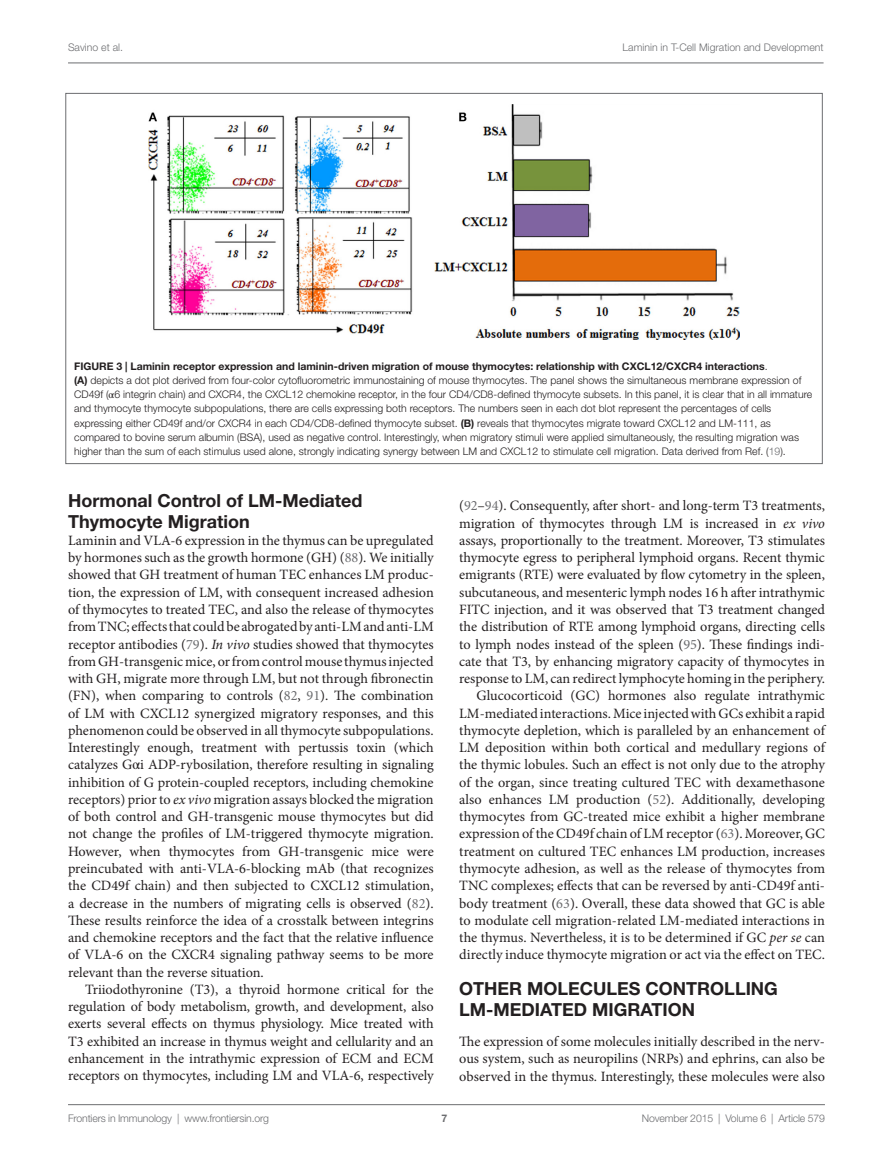
<style>
.page{position:relative;width:893px;height:1170px;background:#fff}
.page>*{position:absolute;margin:0;border:0;box-sizing:border-box;transform-origin:0 0}
.t1{font:700 18px/21px "Helvetica Neue LT Std";color:#231f20}
.t2{font:14.25px/17.2px "Minion Pro";color:#231f20;text-align:justify}
.t3{font:300 10.5px/14.2px "Helvetica Neue LT Std";color:#231f20}
.t4{font:300 10.5px "Helvetica Neue LT Std";letter-spacing:-.015em;color:#6c6d70}
.t5{font:700 10.5px "Helvetica Neue LT Std";color:#6c6d70}
.s1{font-weight:700}
.s2{font-family:"STIX General";font-weight:400}
.s3{color:#6c6d70}
.s4{font-style:italic}
.s5{font-family:"STIX General"}
</style>
<div class="page">
<img style="left:149px;top:105px;width:590px;height:234px">
<hr style="left:68px;top:1104px;width:757px;height:1px;background:#6c6d70">
<hr style="left:68px;top:63px;width:756px;height:1px;background:#6c6d70">
<p class="t4" style="left:68px;top:41px;width:57px">Savino et al.</p>
<p class="t4" style="left:623px;top:41px;width:202px">Laminin in T-Cell Migration and Development</p>
<p class="t3" style="left:74px;top:358px;width:739px"><span class="s1">FIGURE 3 | Laminin receptor expression and laminin-driven migration of mouse thymocytes: relationship with CXCL12/CXCR4 interactions</span>.<br><span class="s1">(A)</span> depicts a dot plot derived from four-color cytofluorometric immunostaining of mouse thymocytes. The panel shows the simultaneous membrane expression of CD49f (<span class="s2">α</span>6 integrin chain) and CXCR4, the CXCL12 chemokine receptor, in the four CD4/CD8-defined thymocyte subsets. In this panel, it is clear that in all immature and thymocyte thymocyte subpopulations, there are cells expressing both receptors. The numbers seen in each dot blot represent the percentages of cells expressing either CD49f and/or CXCR4 in each CD4/CD8-defined thymocyte subset. <span class="s1">(B)</span> reveals that thymocytes migrate toward CXCL12 and LM-111, as compared to bovine serum albumin (BSA), used as negative control. Interestingly, when migratory stimuli were applied simultaneously, the resulting migration was higher than the sum of each stimulus used alone, strongly indicating synergy between LM and CXCL12 to stimulate cell migration. Data derived from Ref. (<span class="s3">19</span>).</p>
<p class="t1" style="left:68px;top:489px;width:296px">Hormonal Control of LM-Mediated<br>Thymocyte Migration</p>
<p class="t2" style="left:68px;top:531px;width:367px">Laminin and VLA-6 expression in the thymus can be upregulated by hormones such as the growth hormone (GH) (<span class="s3">88</span>). We initially showed that GH treatment of human TEC enhances LM produc&shy;tion, the expression of LM, with consequent increased adhesion of thymocytes to treated TEC, and also the release of thymocytes from TNC; effects that could be abrogated by anti-LM and anti-LM receptor antibodies (<span class="s3">79</span>). <span class="s4">In vivo</span> studies showed that thymocytes from GH-transgenic mice, or from control mouse thymus injected with GH, migrate more through LM, but not through fibronectin (FN), when comparing to controls (<span class="s3">82</span>, <span class="s3">91</span>). The combination of LM with CXCL12 synergized migratory responses, and this phenomenon could be observed in all thymocyte subpopulations.<br>Interestingly enough, treatment with pertussis toxin (which catalyzes G<span class="s5">α</span>i ADP-rybosilation, therefore resulting in signaling inhibition of G protein-coupled receptors, including chemokine receptors) prior to <span class="s4">ex vivo</span> migration assays blocked the migration of both control and GH-transgenic mouse thymocytes but did not change the profiles of LM-triggered thymocyte migration.<br>However, when thymocytes from GH-transgenic mice were preincubated with anti-VLA-6-blocking mAb (that recognizes the CD49f chain) and then subjected to CXCL12 stimulation, a decrease in the numbers of migrating cells is observed (<span class="s3">82</span>).<br>These results reinforce the idea of a crosstalk between integrins and chemokine receptors and the fact that the relative influence of VLA-6 on the CXCR4 signaling pathway seems to be more relevant than the reverse situation.</p>
<p class="t2" style="left:68px;top:980px;width:367px;text-indent:17px">Triiodothyronine (T3), a thyroid hormone critical for the regulation of body metabolism, growth, and development, also exerts several effects on thymus physiology. Mice treated with T3 exhibited an increase in thymus weight and cellularity and an enhancement in the intrathymic expression of ECM and ECM receptors on thymocytes, including LM and VLA-6, respectively</p>
<p class="t2" style="left:459px;top:497px;width:367px;text-align:right">(<span class="s3">92</span>–<span class="s3">94</span>). Consequently, after short- and long-term T3 treatments, migration of thymocytes through LM is increased in <span class="s4">ex vivo </span>assays, proportionally to the treatment. Moreover, T3 stimulates thymocyte egress to peripheral lymphoid organs. Recent thymic emigrants (RTE) were evaluated by flow cytometry in the spleen, subcutaneous, and mesenteric lymph nodes 16 h after intrathymic FITC injection, and it was observed that T3 treatment changed the distribution of RTE among lymphoid organs, directing cells to lymph nodes instead of the spleen (<span class="s3">95</span>). These findings indi&shy;cate that T3, by enhancing migratory capacity of thymocytes in response to LM, can redirect lymphocyte homing in the periphery.<br>Glucocorticoid (GC) hormones also regulate intrathymic LM-mediated interactions. Mice injected with GCs exhibit a rapid thymocyte depletion, which is paralleled by an enhancement of LM deposition within both cortical and medullary regions of the thymic lobules. Such an effect is not only due to the atrophy of the organ, since treating cultured TEC with dexamethasone also enhances LM production (<span class="s3">52</span>). Additionally, developing thymocytes from GC-treated mice exhibit a higher membrane expression of the CD49f chain of LM receptor (<span class="s3">63</span>). Moreover, GC treatment on cultured TEC enhances LM production, increases thymocyte adhesion, as well as the release of thymocytes from TNC complexes; effects that can be reversed by anti-CD49f anti&shy;body treatment (<span class="s3">63</span>). Overall, these data showed that GC is able to modulate cell migration-related LM-mediated interactions in the thymus. Nevertheless, it is to be determined if GC <span class="s4">per se</span> can directly induce thymocyte migration or act via the effect on TEC.</p>
<p class="t1" style="left:459px;top:977px;width:320px">OTHER MOLECULES CONTROLLING<br>LM-MEDIATED MIGRATION</p>
<p class="t2" style="left:459px;top:1032px;width:367px">The expression of some molecules initially described in the nerv&shy;ous system, such as neuropilins (NRPs) and ephrins, can also be observed in the thymus. Interestingly, these molecules were also</p>
<p class="t4" style="left:68px;top:1111px;width:203px">Frontiers in Immunology | www.frontiersin.org</p>
<p class="t5" style="left:441px;top:1111px;width:7px">7</p>
<p class="t4" style="left:642px;top:1111px;width:184px">November 2015 | Volume 6 | Article 579</p>
</div>
